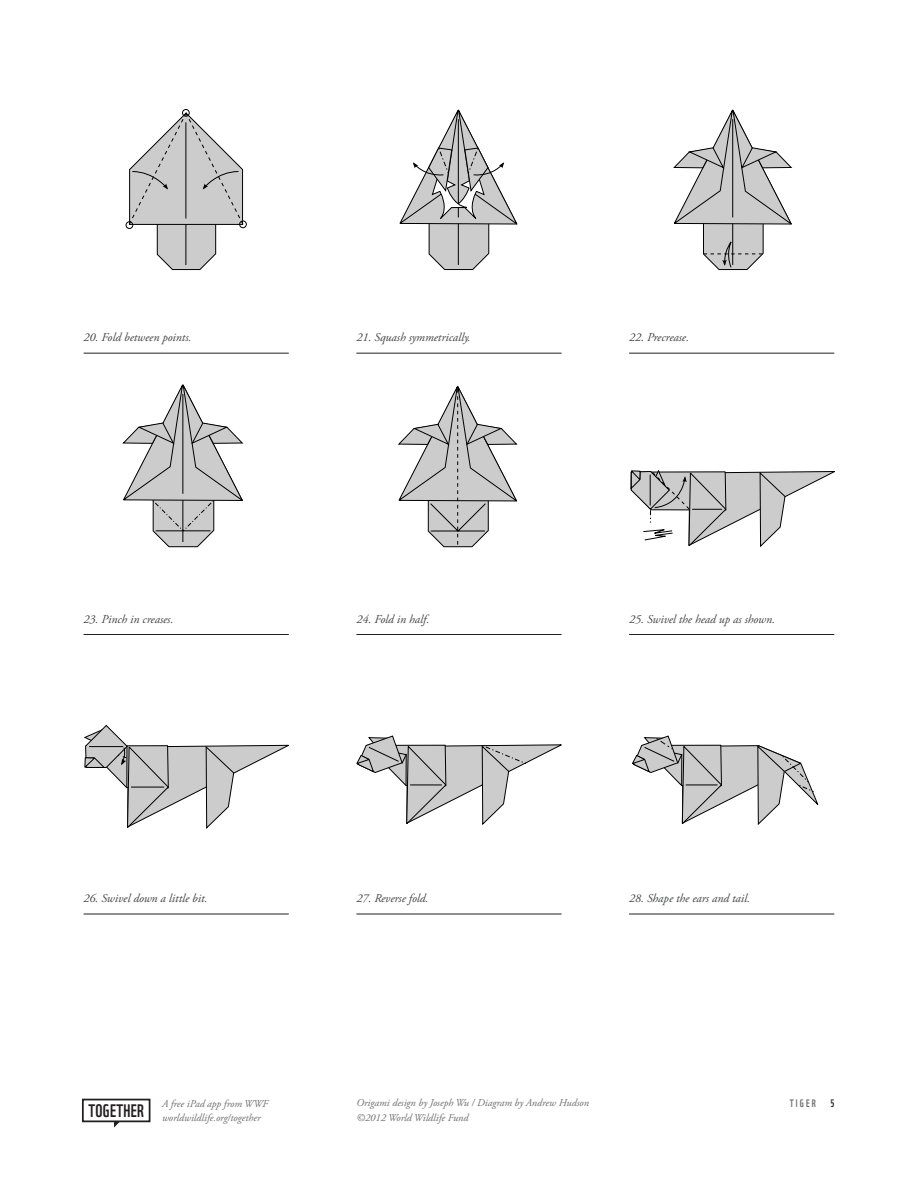
<style>
.page{position:relative;width:918px;height:1188px;background:#fff}
.page>*{position:absolute;margin:0;border:0;box-sizing:border-box;transform-origin:0 0}
.t1{font:17.55px "WWF";letter-spacing:.015em;color:#231f20}
.Step_8pts{font:italic 12px "Adobe Garamond Pro";color:#414243}
.t2{font:italic 10.5px/13.5px "Adobe Garamond Pro";color:#6c6d70}
.t3{font:10.5px "WWF";letter-spacing:.2em;color:#6c6d70}
.t4{font:10.5px "WWF";color:#231f20}
</style>
<div class="page">
<div style="left:82px;top:1099px;width:68px;height:23px;border:2px solid #231f20"></div>
<svg style="left:114px;top:1121px;width:6px;height:7px"></svg>
<hr style="left:356px;top:914px;width:206px;height:1px;background:#231f20">
<hr style="left:629px;top:914px;width:205px;height:1px;background:#231f20">
<hr style="left:84px;top:914px;width:205px;height:1px;background:#231f20">
<hr style="left:629px;top:634px;width:205px;height:1px;background:#231f20">
<hr style="left:356px;top:634px;width:206px;height:1px;background:#231f20">
<hr style="left:84px;top:634px;width:205px;height:1px;background:#231f20">
<hr style="left:356px;top:353px;width:206px;height:1px;background:#231f20">
<hr style="left:629px;top:353px;width:205px;height:1px;background:#231f20">
<hr style="left:84px;top:353px;width:205px;height:1px;background:#231f20">
<svg style="left:126px;top:109px;width:121px;height:161px"></svg>
<svg style="left:399px;top:109px;width:119px;height:161px"></svg>
<svg style="left:673px;top:109px;width:120px;height:161px"></svg>
<svg style="left:122px;top:384px;width:122px;height:164px"></svg>
<svg style="left:398px;top:385px;width:120px;height:163px"></svg>
<svg style="left:630px;top:469px;width:205px;height:79px"></svg>
<svg style="left:83px;top:724px;width:206px;height:105px"></svg>
<svg style="left:356px;top:735px;width:206px;height:90px"></svg>
<svg style="left:632px;top:735px;width:187px;height:90px"></svg>
<p class="Step_8pts" style="left:84px;top:330px;width:109px">20. Fold between points.</p>
<p class="Step_8pts" style="left:356px;top:330px;width:116px">21. Squash symmetrically.</p>
<p class="Step_8pts" style="left:629px;top:330px;width:62px">22. Precrease.</p>
<p class="Step_8pts" style="left:84px;top:612px;width:91px">23. Pinch in creases.</p>
<p class="Step_8pts" style="left:356px;top:612px;width:75px">24. Fold in half.</p>
<p class="Step_8pts" style="left:629px;top:612px;width:148px">25. Swivel the head up as shown.</p>
<p class="Step_8pts" style="left:84px;top:891px;width:125px">26. Swivel down a little bit.</p>
<p class="Step_8pts" style="left:356px;top:891px;width:74px">27. Reverse fold.</p>
<p class="Step_8pts" style="left:629px;top:891px;width:123px">28. Shape the ears and tail.</p>
<h1 class="t1" style="left:89px;top:1097px;width:57px">TOGETHER</h1>
<p class="t2" style="left:162px;top:1097px;width:108px">A free iPad app from WWF worldwildlife.org/together</p>
<p class="t2" style="left:356px;top:1095px;width:234px;line-height:15px">Origami design by Joseph Wu / Diagram by Andrew Hudson ©2012 World Wildlife Fund</p>
<p class="t4" style="left:830px;top:1095px;width:5px">5</p>
<p class="t3" style="left:790px;top:1095px;width:27px">TIGER</p>
</div>
